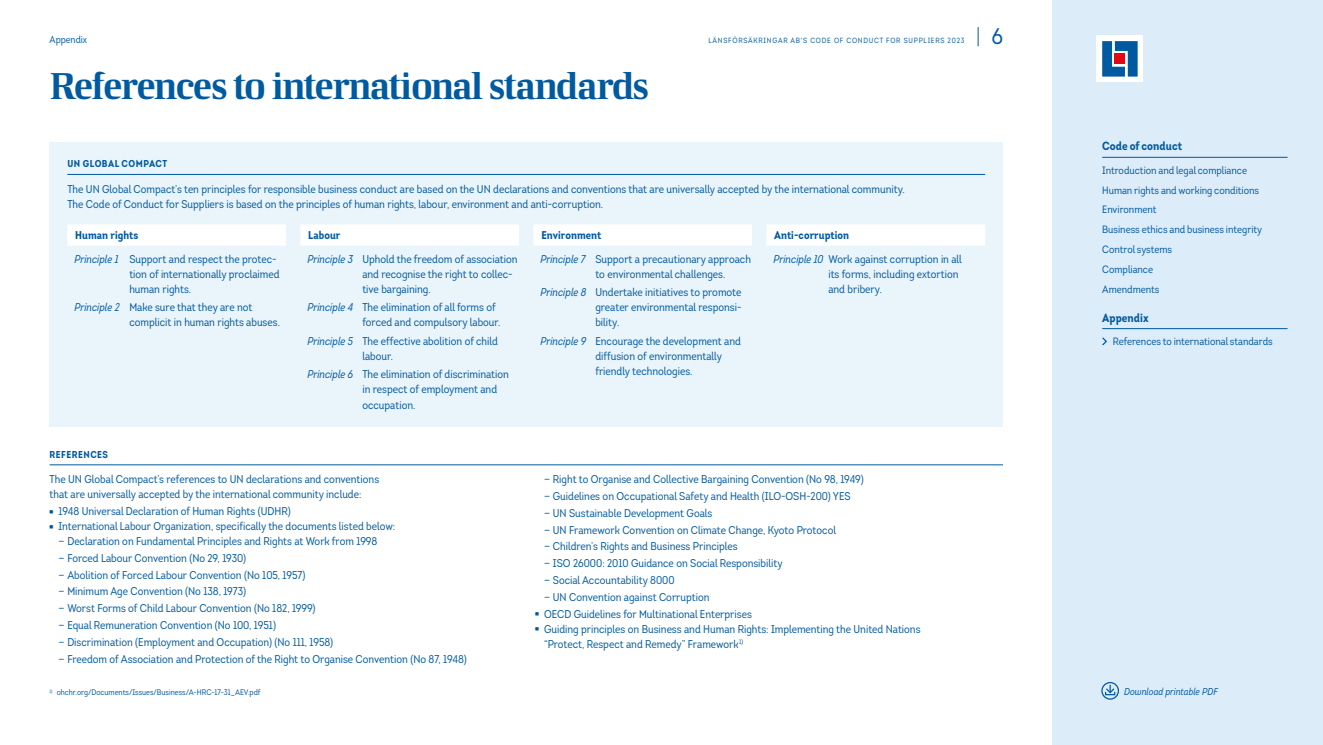
<style>
.page{position:relative;width:1323px;height:745px;background:#fff}
.page>*{position:absolute;margin:0;border:0;box-sizing:border-box;transform-origin:0 0}
._21__Rubrik_1{font:37.5px "LF Rubrik 2";letter-spacing:-.04em;color:#005aa0}
.t1{font:22.5px "Intro Cond";color:#005aa0}
.t2{font:700 11.88px "Intro Cond";letter-spacing:.005em;color:#005aa0}
._23__Brödtext{font:11.25px/15px "Intro Cond";color:#005aa0}
.xtra_principer_global_compact{font:11.25px/15px "Intro Cond";color:#005aa0}
._23__Brödtext_punktlista{font:11.25px/15px "Intro Cond";color:#005aa0}
.t3{font:700 11.25px "Intro Cond";letter-spacing:.005em;color:#005aa0}
.t4{font:10.62px/19.9px "Intro Cond";color:#005aa0}
._23__Faktaruta_överrubrik{font:700 10px "Intro Cond";letter-spacing:.05em;color:#005aa0}
.t5{font:italic 10px "Intro Cond";color:#005aa0}
.t6{font:10px "Intro Cond";color:#005aa0}
._23__Fotnot_med_siffra{font:8.12px "Intro Cond";color:#005aa0}
.t7{font:7.5px "Intro Cond";letter-spacing:.1em;color:#005aa0}
.s1{font-style:italic}
.s2{font-family:"LF Rubrik 2"}
</style>
<div class="page">
<div style="left:1052px;top:0;width:271px;height:744px;background:#ddecf9"></div>
<svg style="left:978px;top:27px;width:1px;height:19px"></svg>
<div style="left:1101px;top:681px;width:18px;height:18px;border:1px solid #005aa0;border-radius:50%"></div>
<svg style="left:1104px;top:684px;width:11px;height:6px"></svg>
<div style="left:1105px;top:690px;width:10px;height:4px;border:1px solid #005aa0"></div>
<div style="left:1096px;top:35px;width:47px;height:47px;background:#fff"></div>
<svg style="left:1102px;top:41px;width:35px;height:35px"></svg>
<div style="left:1115px;top:54px;width:10px;height:10px;background:#e30613"></div>
<hr style="left:1102px;top:157px;width:185px;height:1px;background:#005aa0">
<hr style="left:1102px;top:328px;width:185px;height:1px;background:#005aa0">
<svg style="left:1102px;top:337px;width:5px;height:9px"></svg>
<div style="left:50px;top:142px;width:953px;height:284px;background:#eaf4fb"></div>
<hr style="left:67px;top:174px;width:918px;height:1px;background:#005aa0">
<div style="left:67px;top:224px;width:219px;height:21px;background:#fff"></div>
<div style="left:300px;top:224px;width:219px;height:21px;background:#fff"></div>
<div style="left:533px;top:224px;width:219px;height:21px;background:#fff"></div>
<div style="left:766px;top:224px;width:219px;height:21px;background:#fff"></div>
<hr style="left:50px;top:464px;width:953px;height:1px;background:#005aa0">
<p class="t6" style="left:50px;top:33px;width:39px">Appendix</p>
<p class="t7" style="left:708px;top:35px;width:257px">LÄNSFÖRSÄKRINGAR AB'S CODE OF CONDUCT FOR SUPPLIERS 2023</p>
<h2 class="t1" style="left:992px;top:22px;width:13px">6</h2>
<p class="_21__Rubrik_1" style="left:50px;top:63px;width:601px">References to international standards</p>
<h6 class="_23__Faktaruta_överrubrik" style="left:67px;top:157px;width:101px">UN GLOBAL COMPACT</h6>
<p class="_23__Brödtext" style="left:67px;top:181px;width:839px">The UN Global Compact’s ten principles for responsible business conduct are based on the UN declarations and conventions that are universally accepted by the international community.<br>The Code of Conduct for Suppliers is based on the principles of human rights, labour, environment and anti-corruption.</p>
<p class="t3" style="left:75px;top:227px;width:65px">Human rights</p>
<p class="xtra_principer_global_compact" style="left:129px;top:251px;width:152px;text-indent:-55px"><span class="s1">Principle 1</span> Support and respect the protec&shy;tion of internationally proclaimed human rights.</p>
<p class="xtra_principer_global_compact" style="left:129px;top:300px;width:152px;text-indent:-55px"><span class="s1">Principle 2</span> Make sure that they are not complicit in human rights abuses.</p>
<p class="t3" style="left:308px;top:227px;width:34px">Labour</p>
<p class="xtra_principer_global_compact" style="left:362px;top:251px;width:157px;text-indent:-55px"><span class="s1">Principle 3</span> Uphold the freedom of association and recognise the right to collec&shy;tive bargaining.</p>
<p class="xtra_principer_global_compact" style="left:362px;top:300px;width:140px;text-indent:-55px"><span class="s1">Principle 4</span> The elimination of all forms of forced and compulsory labour.</p>
<p class="xtra_principer_global_compact" style="left:362px;top:333px;width:137px;text-indent:-55px"><span class="s1">Principle 5</span> The effective abolition of child labour.</p>
<p class="xtra_principer_global_compact" style="left:362px;top:367px;width:148px;text-indent:-55px"><span class="s1">Principle 6</span> The elimination of discrimination in respect of employment and occupation.</p>
<p class="t3" style="left:541px;top:227px;width:61px">Environment</p>
<p class="xtra_principer_global_compact" style="left:595px;top:251px;width:157px;text-indent:-55px"><span class="s1">Principle 7</span> Support a precautionary approach to environmental challenges.</p>
<p class="xtra_principer_global_compact" style="left:595px;top:285px;width:148px;text-align:justify;text-indent:-55px"><span class="s1">Principle 8</span> Undertake initiatives to promote greater environmental responsi&shy;bility.</p>
<p class="xtra_principer_global_compact" style="left:595px;top:333px;width:147px;text-indent:-55px"><span class="s1">Principle 9</span> Encourage the development and diffusion of environmentally friendly technologies.</p>
<p class="t3" style="left:774px;top:227px;width:77px">Anti-corruption</p>
<p class="xtra_principer_global_compact" style="left:828px;top:251px;width:135px;text-indent:-55px"><span class="s1">Principle 10</span> Work against corruption in all its forms, including extortion and bribery.</p>
<h6 class="_23__Faktaruta_överrubrik" style="left:50px;top:447px;width:60px">REFERENCES</h6>
<p class="_23__Brödtext" style="left:50px;top:471px;width:331px">The UN Global Compact’s references to UN declarations and conventions that are universally accepted by the international community include:</p>
<p class="_23__Brödtext_punktlista" style="left:50px;top:503px;width:243px"><span class="s2">•</span> 1948 Universal Declaration of Human Rights (UDHR)</p>
<p class="_23__Brödtext_punktlista" style="left:50px;top:518px;width:347px"><span class="s2">•</span> International Labour Organization, specifically the documents listed below:</p>
<p class="_23__Brödtext" style="left:58px;top:533px;width:320px">— Declaration on Fundamental Principles and Rights at Work from 1998</p>
<p class="_23__Brödtext" style="left:58px;top:550px;width:189px">— Forced Labour Convention (No 29, 1930)</p>
<p class="_23__Brödtext" style="left:58px;top:567px;width:248px">— Abolition of Forced Labour Convention (No 105, 1957)</p>
<p class="_23__Brödtext" style="left:58px;top:583px;width:189px">— Minimum Age Convention (No 138, 1973)</p>
<p class="_23__Brödtext" style="left:58px;top:600px;width:259px">— Worst Forms of Child Labour Convention (No 182, 1999)</p>
<p class="_23__Brödtext" style="left:58px;top:617px;width:219px">— Equal Remuneration Convention (No 100, 1951)</p>
<p class="_23__Brödtext" style="left:58px;top:634px;width:276px">— Discrimination (Employment and Occupation) (No 111, 1958)</p>
<p class="_23__Brödtext" style="left:58px;top:650px;width:410px">— Freedom of Association and Protection of the Right to Organise Convention (No 87, 1948)</p>
<p class="_23__Fotnot_med_siffra" style="left:50px;top:687px;width:212px"><sup>1)</sup> ohchr.org/Documents/Issues/Business/A-HRC-17-31_AEV.pdf</p>
<p class="_23__Brödtext" style="left:544px;top:471px;width:321px">— Right to Organise and Collective Bargaining Convention (No 98, 1949)</p>
<p class="_23__Brödtext" style="left:544px;top:488px;width:308px">— Guidelines on Occupational Safety and Health (ILO-OSH-200) YES</p>
<p class="_23__Brödtext" style="left:544px;top:505px;width:170px">— UN Sustainable Development Goals</p>
<p class="_23__Brödtext" style="left:544px;top:522px;width:294px">— UN Framework Convention on Climate Change, Kyoto Protocol</p>
<p class="_23__Brödtext" style="left:544px;top:538px;width:195px">— Children’s Rights and Business Principles</p>
<p class="_23__Brödtext" style="left:544px;top:555px;width:240px">— ISO 26000: 2010 Guidance on Social Responsibility</p>
<p class="_23__Brödtext" style="left:544px;top:572px;width:132px">— Social Accountability 8000</p>
<p class="_23__Brödtext" style="left:544px;top:589px;width:167px">— UN Convention against Corruption</p>
<p class="_23__Brödtext_punktlista" style="left:535px;top:605px;width:218px"><span class="s2">•</span> OECD Guidelines for Multinational Enterprises</p>
<p class="_23__Brödtext_punktlista" style="left:544px;top:620px;width:378px;text-indent:-9px"><span class="s2">•</span> Guiding principles on Business and Human Rights: Implementing the United Nations “Protect, Respect and Remedy” Framework<sup>1)</sup></p>
<p class="t2" style="left:1102px;top:138px;width:82px">Code of conduct</p>
<p class="t4" style="left:1102px;top:160px;width:161px">Introduction and legal compliance<br>Human rights and working conditions<br>Environment<br>Business ethics and business integrity<br>Control systems<br>Compliance<br>Amendments</p>
<p class="t2" style="left:1102px;top:309px;width:48px">Appendix</p>
<p class="t4" style="left:1113px;top:331px;width:161px">References to international standards</p>
<p class="t5" style="left:1124px;top:685px;width:95px">Download printable PDF</p>
</div>
